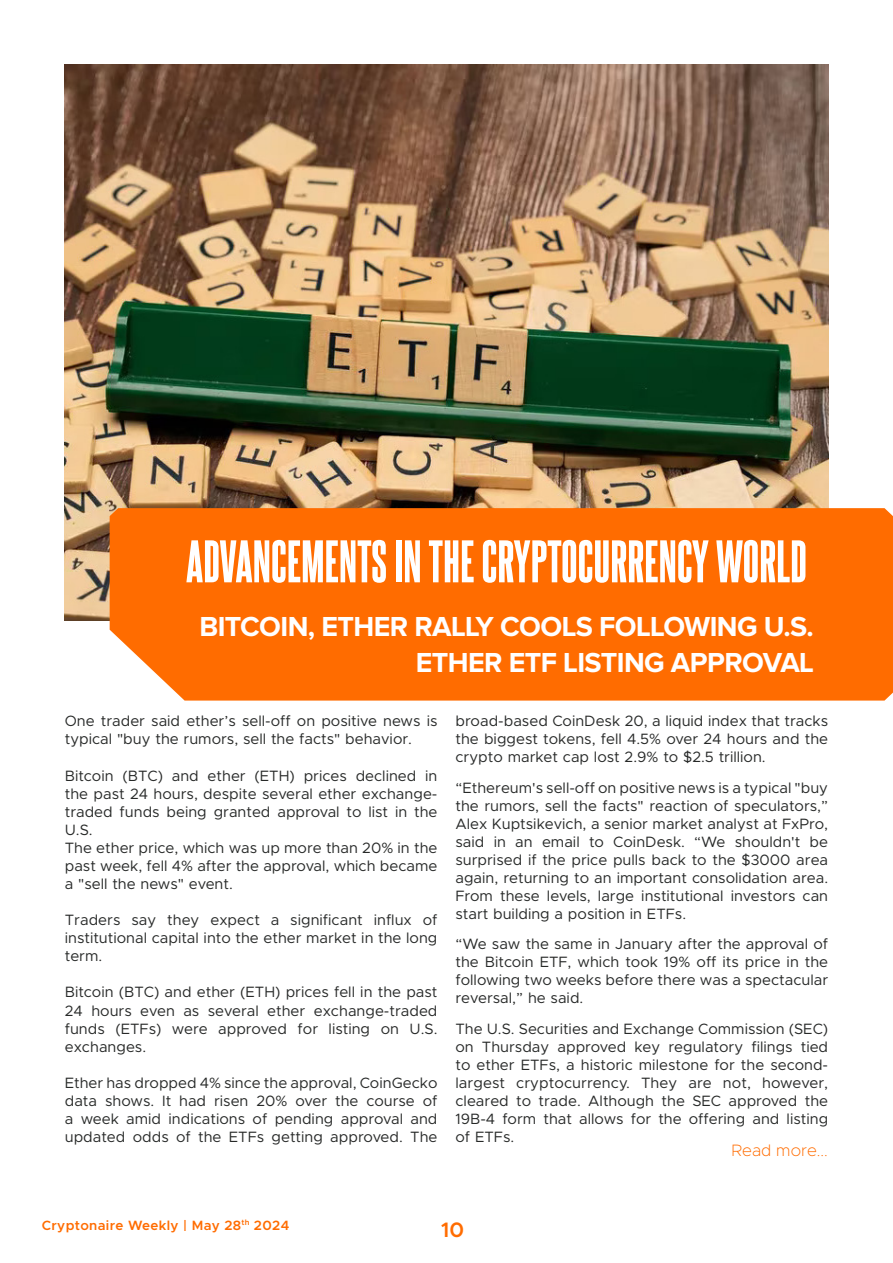
<style>
.page{position:relative;width:893px;height:1263px;background:#fff}
.page>*{position:absolute;margin:0;border:0;box-sizing:border-box;transform-origin:0 0}
.t1{font:51px "Steelfish Eb";color:#fff}
.t2{font:700 28.5px/36px "Proxima Nova";letter-spacing:-.02em;color:#fff;text-align:right}
.t3{font:600 21px "Metropolis";color:#ff6c00}
.t4{font:200 16.5px "Metropolis";color:#ff6c00}
.Body_paragraph{font:15px/18px "Metropolis";color:#272928;text-align:justify}
.t5{font:600 13.5px "Metropolis";letter-spacing:.025em;color:#ff6c00}
</style>
<div class="page">
<img style="left:65px;top:65px;width:763px;height:556px">
<div style="left:110px;top:508px;width:783px;height:192px;background:#ff6c00"></div>
<p class="t1" style="left:186px;top:525px;width:622px">ADVANCEMENTS IN THE CRYPTOCURRENCY WORLD</p>
<p class="t2" style="left:199px;top:610px;width:616px">BITCOIN, ETHER RALLY COOLS FOLLOWING U.S.<br>ETHER ETF LISTING APPROVAL</p>
<p class="Body_paragraph" style="left:65px;top:712px;width:374px">One trader said ether’s sell-off on positive news is typical "buy the rumors, sell the facts" behavior.</p>
<p class="Body_paragraph" style="left:65px;top:766px;width:374px">Bitcoin (BTC) and ether (ETH) prices declined in the past 24 hours, despite several ether exchange&shy;traded funds being granted approval to list in the U.S.</p>
<p class="Body_paragraph" style="left:65px;top:839px;width:374px">The ether price, which was up more than 20% in the past week, fell 4% after the approval, which became a "sell the news" event.</p>
<p class="Body_paragraph" style="left:65px;top:911px;width:374px">Traders say they expect a significant influx of institutional capital into the ether market in the long term.</p>
<p class="Body_paragraph" style="left:65px;top:983px;width:374px">Bitcoin (BTC) and ether (ETH) prices fell in the past 24 hours even as several ether exchange-traded funds (ETFs) were approved for listing on U.S. exchanges.</p>
<p class="Body_paragraph" style="left:65px;top:1074px;width:374px">Ether has dropped 4% since the approval, CoinGecko data shows. It had risen 20% over the course of a week amid indications of pending approval and updated odds of the ETFs getting approved. The</p>
<p class="Body_paragraph" style="left:455px;top:712px;width:374px">broad-based CoinDesk 20, a liquid index that tracks the biggest tokens, fell 4.5% over 24 hours and the crypto market cap lost 2.9% to $2.5 trillion.</p>
<p class="Body_paragraph" style="left:455px;top:778px;width:374px">“Ethereum's sell-off on positive news is a typical "buy the rumors, sell the facts" reaction of speculators,” Alex Kuptsikevich, a senior market analyst at FxPro, said in an email to CoinDesk. “We shouldn't be surprised if the price pulls back to the $3000 area again, returning to an important consolidation area.<br>From these levels, large institutional investors can start building a position in ETFs.</p>
<p class="Body_paragraph" style="left:455px;top:935px;width:374px">“We saw the same in January after the approval of the Bitcoin ETF, which took 19% off its price in the following two weeks before there was a spectacular reversal,” he said.</p>
<p class="Body_paragraph" style="left:455px;top:1019px;width:374px">The U.S. Securities and Exchange Commission (SEC) on Thursday approved key regulatory filings tied to ether ETFs, a historic milestone for the second&shy;largest cryptocurrency. They are not, however, cleared to trade. Although the SEC approved the 19B-4 form that allows for the offering and listing of ETFs.</p>
<p class="t4" style="left:732px;top:1140px;width:98px">Read more...</p>
<p class="t5" style="left:42px;top:1217px;width:249px">Cryptonaire Weekly | May 28<sup>th</sup> 2024</p>
<h3 class="t3" style="left:441px;top:1216px;width:24px">10</h3>
</div>
